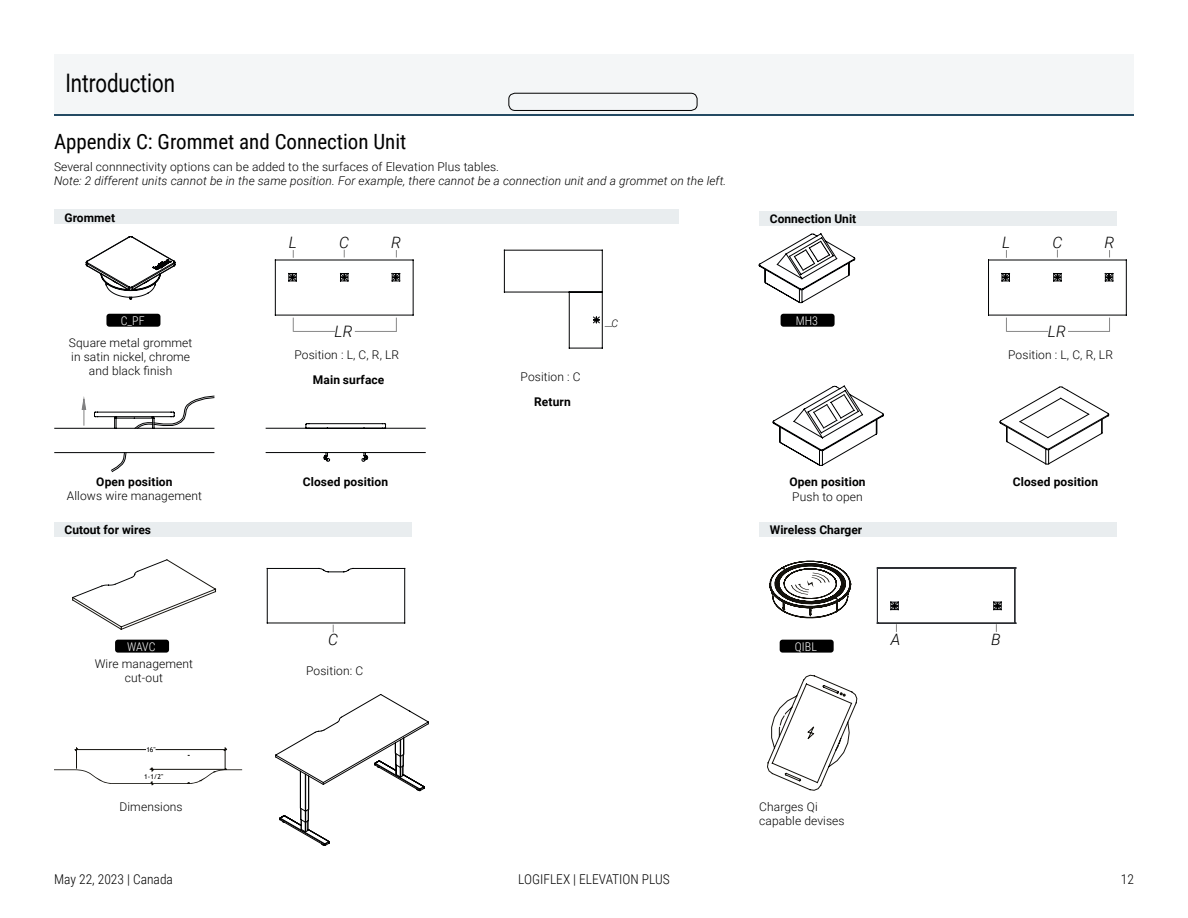
<style>
.page{position:relative;width:1188px;height:918px;background:#fff}
.page>*{position:absolute;margin:0;border:0;box-sizing:border-box;transform-origin:0 0}
.t1{font:25.5px "Roboto";color:#000;scale:.8 1}
.t2{font:21px "Roboto Condensed";color:#000}
.t3{font:italic 300 15.75px "Roboto";color:#000}
.t4{font:300 13.5px "Roboto Condensed";color:#000}
.t5{font:300 12px/14.4px "Roboto";letter-spacing:.01em;color:#000;text-align:center}
.t6{font:700 12px "Roboto";letter-spacing:.01em;color:#000}
.t7{font:italic 300 12px "Roboto";letter-spacing:.01em;color:#000}
.t8{font:300 12px "Roboto Condensed";color:#fff}
.t9{font:italic 300 10.5px "Roboto";color:#000}
.t10{font:6.9px "Trebuchet MS";color:#000}
</style>
<div class="page">
<hr style="left:54px;top:113px;width:1080px;height:3px;background:#244a63">
<div style="left:54px;top:54px;width:1080px;height:59px;background:#f4f6f7"></div>
<div style="left:759px;top:212px;width:358px;height:14px;background:#e9edef"></div>
<div style="left:759px;top:522px;width:358px;height:15px;background:#e9edef"></div>
<div style="left:54px;top:522px;width:358px;height:15px;background:#e9edef"></div>
<svg style="left:999px;top:386px;width:110px;height:79px"></svg>
<svg style="left:265px;top:423px;width:161px;height:39px"></svg>
<svg style="left:54px;top:395px;width:161px;height:77px"></svg>
<div style="left:54px;top:210px;width:624px;height:14px;background:#e9edef"></div>
<hr style="left:275px;top:315px;width:138px;height:1px;background:#010203">
<hr style="left:275px;top:260px;width:138px;height:1px;background:#010203">
<hr style="left:275px;top:260px;width:1px;height:55px;background:#010203">
<hr style="left:413px;top:260px;width:1px;height:55px;background:#010203">
<svg style="left:288px;top:273px;width:9px;height:9px"></svg>
<svg style="left:340px;top:273px;width:60px;height:9px"></svg>
<hr style="left:355px;top:331px;width:42px;height:1px;background:#878787">
<hr style="left:293px;top:331px;width:42px;height:1px;background:#878787">
<svg style="left:396px;top:318px;width:1px;height:14px"></svg>
<svg style="left:293px;top:318px;width:1px;height:14px"></svg>
<hr style="left:989px;top:315px;width:137px;height:1px;background:#010203">
<hr style="left:989px;top:260px;width:137px;height:1px;background:#010203">
<hr style="left:988px;top:260px;width:1px;height:55px;background:#010203">
<hr style="left:1126px;top:260px;width:1px;height:55px;background:#010203">
<svg style="left:1001px;top:273px;width:9px;height:9px"></svg>
<svg style="left:1053px;top:273px;width:61px;height:9px"></svg>
<hr style="left:1068px;top:331px;width:42px;height:1px;background:#878787">
<hr style="left:1006px;top:331px;width:42px;height:1px;background:#878787">
<svg style="left:1109px;top:318px;width:1px;height:13px"></svg>
<svg style="left:1006px;top:318px;width:1px;height:14px"></svg>
<svg style="left:267px;top:568px;width:138px;height:64px"></svg>
<svg style="left:759px;top:233px;width:97px;height:70px"></svg>
<svg style="left:772px;top:385px;width:112px;height:81px"></svg>
<svg style="left:767px;top:675px;width:91px;height:116px"></svg>
<svg style="left:769px;top:560px;width:82px;height:59px"></svg>
<div style="left:106px;top:314px;width:54px;height:13px;background:#000;border-radius:3px"></div>
<div style="left:115px;top:640px;width:54px;height:13px;background:#000;border-radius:3px"></div>
<div style="left:781px;top:314px;width:54px;height:13px;background:#000;border-radius:3px"></div>
<div style="left:780px;top:640px;width:54px;height:13px;background:#000;border-radius:3px"></div>
<svg style="left:54px;top:747px;width:188px;height:39px"></svg>
<svg style="left:72px;top:559px;width:144px;height:71px"></svg>
<svg style="left:85px;top:236px;width:91px;height:64px"></svg>
<hr style="left:504px;top:292px;width:98px;height:1px;background:#010203">
<hr style="left:504px;top:250px;width:98px;height:1px;background:#010203">
<hr style="left:504px;top:250px;width:1px;height:42px;background:#010203">
<hr style="left:602px;top:250px;width:1px;height:42px;background:#010203">
<hr style="left:569px;top:292px;width:1px;height:56px;background:#010203">
<hr style="left:602px;top:292px;width:1px;height:56px;background:#010203">
<hr style="left:569px;top:348px;width:33px;height:1px;background:#010203">
<svg style="left:593px;top:316px;width:19px;height:11px"></svg>
<svg style="left:275px;top:694px;width:154px;height:152px"></svg>
<div style="left:508px;top:93px;width:189px;height:18px;border:1px solid #000;border-radius:6px"></div>
<svg style="left:877px;top:567px;width:139px;height:65px"></svg>
<svg style="left:395px;top:250px;width:2px;height:7px"></svg>
<h1 class="t1" style="left:65px;top:65px;width:139px">Introduction</h1>
<h2 class="t2" style="left:54px;top:127px;width:354px">Appendix C: Grommet and Connection Unit</h2>
<p class="t5" style="left:54px;top:159px;width:447px">Several connnectivity options can be added to the surfaces of Elevation Plus tables.</p>
<p class="t7" style="left:54px;top:173px;width:674px">Note: 2 different units cannot be in the same position. For example, there cannot be a connection unit and a grommet on the left.</p>
<p class="t6" style="left:65px;top:210px;width:52px">Grommet</p>
<h3 class="t3" style="left:289px;top:232px;width:10px">L</h3>
<h3 class="t3" style="left:339px;top:232px;width:12px">C</h3>
<p class="t6" style="left:770px;top:211px;width:88px">Connection Unit</p>
<h3 class="t3" style="left:1002px;top:232px;width:10px">L</h3>
<h3 class="t3" style="left:1052px;top:232px;width:12px">C</h3>
<p class="t8" style="left:121px;top:312px;width:25px">C_PF</p>
<p class="t5" style="left:69px;top:335px;width:125px">Square metal grommet in satin nickel, chrome and black finish</p>
<h3 class="t3" style="left:335px;top:320px;width:20px">LR</h3>
<p class="t9" style="left:612px;top:316px;width:8px">C</p>
<p class="t8" style="left:796px;top:312px;width:24px">MH3</p>
<h3 class="t3" style="left:1048px;top:320px;width:20px">LR</h3>
<p class="t5" style="left:294px;top:347px;width:106px">Position : L, C, R, LR</p>
<p class="t5" style="left:1008px;top:347px;width:106px">Position : L, C, R, LR</p>
<p class="t6" style="left:313px;top:371px;width:73px">Main surface</p>
<p class="t5" style="left:521px;top:369px;width:62px">Position : C</p>
<p class="t6" style="left:534px;top:393px;width:38px">Return</p>
<p class="t6" style="left:96px;top:473px;width:78px">Open position</p>
<p class="t6" style="left:303px;top:474px;width:87px">Closed position</p>
<p class="t6" style="left:1013px;top:474px;width:87px">Closed position</p>
<p class="t5" style="left:67px;top:489px;width:137px">Allows wire management</p>
<p class="t6" style="left:789px;top:474px;width:78px">Open position</p>
<p class="t5" style="left:792px;top:489px;width:72px">Push to open</p>
<p class="t6" style="left:65px;top:521px;width:88px">Cutout for wires</p>
<p class="t6" style="left:770px;top:521px;width:94px">Wireless Charger</p>
<p class="t8" style="left:127px;top:638px;width:30px">WAVC</p>
<p class="t5" style="left:95px;top:656px;width:100px">Wire management cut-out</p>
<p class="t10" style="left:146px;top:745px;width:11px">16"</p>
<p class="t10" style="left:144px;top:772px;width:21px">1-1/2"</p>
<p class="t5" style="left:120px;top:799px;width:65px">Dimensions</p>
<h3 class="t3" style="left:328px;top:629px;width:12px">C</h3>
<p class="t5" style="left:306px;top:663px;width:59px">Position: C</p>
<p class="t8" style="left:795px;top:638px;width:24px">QIBL</p>
<h3 class="t3" style="left:891px;top:628px;width:11px">A</h3>
<p class="t5" style="left:759px;top:799px;width:87px;text-align:left">Charges Qi capable devises</p>
<p class="t4" style="left:54px;top:870px;width:120px">May 22, 2023 | Canada</p>
<p class="t4" style="left:518px;top:870px;width:153px">LOGIFLEX | ELEVATION PLUS</p>
<p class="t4" style="left:1121px;top:870px;width:15px">12</p>
</div>
